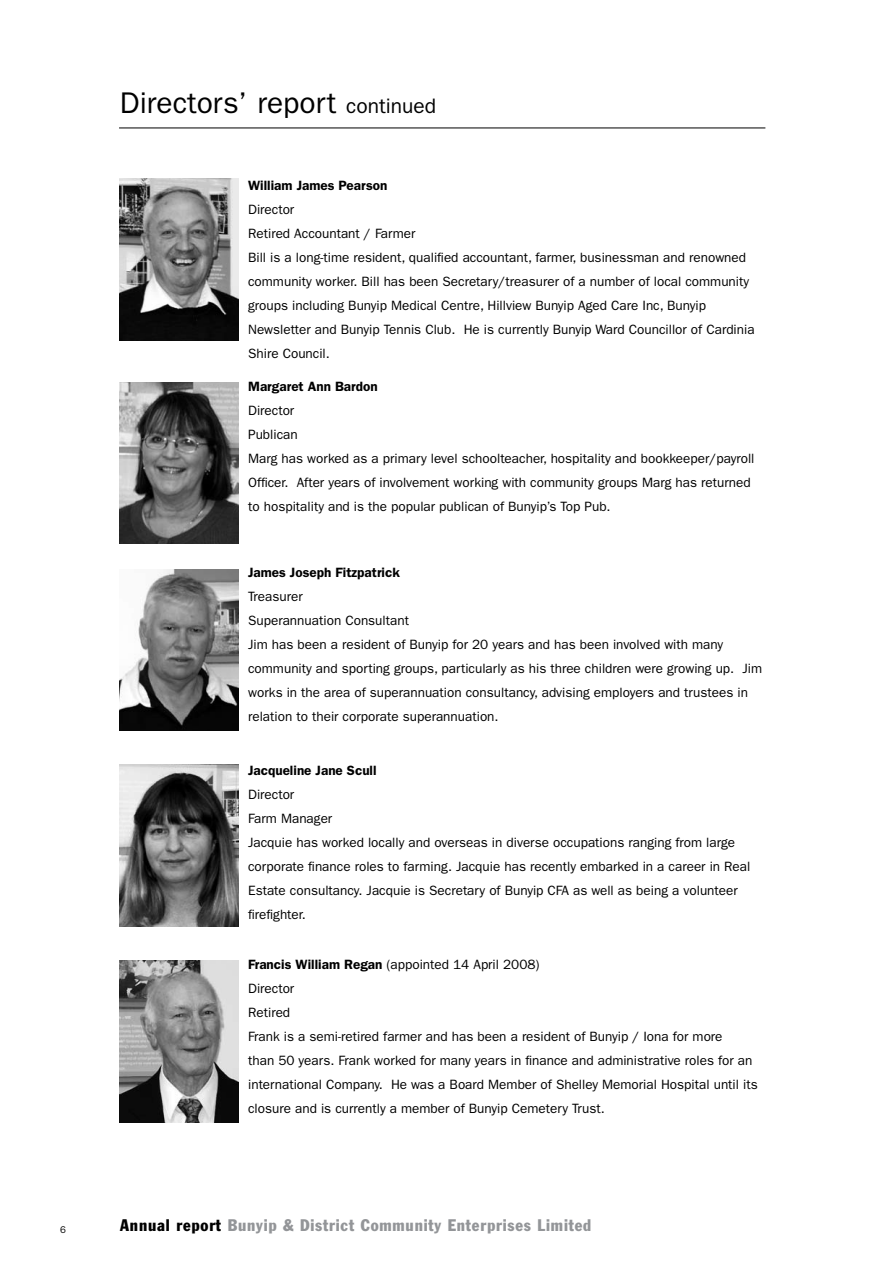
<style>
.page{position:relative;width:893px;height:1263px;background:#fff}
.page>*{position:absolute;margin:0;border:0;box-sizing:border-box;transform-origin:0 0}
.t1{font:30px "Franklin Gothic";color:#000}
.t2{font:condensed 16.5px "Franklin Gothic";letter-spacing:.05em;color:#939598}
.t3{font:13.5px/24px "Franklin Gothic";color:#000}
.t4{font:600 13.5px "Franklin Gothic";color:#000}
.t5{font:9.75px "Franklin Gothic";color:#000}
.s1{font-size:21px}
.s2{font-weight:600}
.s3{color:#000}
</style>
<div class="page">
<hr style="left:119px;top:128px;width:646px;height:1px;background:#000">
<img style="left:119px;top:179px;width:119px;height:161px">
<img style="left:119px;top:382px;width:119px;height:162px">
<img style="left:119px;top:569px;width:119px;height:162px">
<img style="left:119px;top:765px;width:119px;height:161px">
<img style="left:119px;top:960px;width:119px;height:162px">
<h1 class="t1" style="left:120px;top:86px;width:318px">Directors’ report <span class="s1">continued</span></h1>
<p class="t4" style="left:248px;top:178px;width:141px">William James Pearson</p>
<p class="t3" style="left:248px;top:198px;width:508px">Director<br>Retired Accountant / Farmer<br>Bill is a long-time resident, qualified accountant, farmer, businessman and renowned community worker. Bill has been Secretary/treasurer of a number of local community groups including Bunyip Medical Centre, Hillview Bunyip Aged Care Inc, Bunyip Newsletter and Bunyip Tennis Club. He is currently Bunyip Ward Councillor of Cardinia Shire Council.</p>
<p class="t4" style="left:248px;top:378px;width:131px">Margaret Ann Bardon</p>
<p class="t3" style="left:248px;top:398px;width:508px">Director<br>Publican<br>Marg has worked as a primary level schoolteacher, hospitality and bookkeeper/payroll Officer. After years of involvement working with community groups Marg has returned to hospitality and is the popular publican of Bunyip’s Top Pub.</p>
<p class="t4" style="left:248px;top:565px;width:153px">James Joseph Fitzpatrick</p>
<p class="t3" style="left:248px;top:585px;width:515px">Treasurer<br>Superannuation Consultant<br>Jim has been a resident of Bunyip for 20 years and has been involved with many community and sporting groups, particularly as his three children were growing up. Jim works in the area of superannuation consultancy, advising employers and trustees in relation to their corporate superannuation.</p>
<p class="t4" style="left:248px;top:762px;width:130px">Jacqueline Jane Scull</p>
<p class="t3" style="left:248px;top:783px;width:504px">Director<br>Farm Manager<br>Jacquie has worked locally and overseas in diverse occupations ranging from large corporate finance roles to farming. Jacquie has recently embarked in a career in Real Estate consultancy. Jacquie is Secretary of Bunyip CFA as well as being a volunteer firefighter.</p>
<p class="t3" style="left:248px;top:952px;width:511px"><span class="s2">Francis William Regan</span> (appointed 14 April 2008)<br>Director<br>Retired<br>Frank is a semi-retired farmer and has been a resident of Bunyip / Iona for more<br>than 50 years. Frank worked for many years in finance and administrative roles for an international Company. He was a Board Member of Shelley Memorial Hospital until its closure and is currently a member of Bunyip Cemetery Trust.</p>
<p class="t5" style="left:60px;top:1224px;width:7px">6</p>
<p class="t2" style="left:120px;top:1215px;width:473px"><span class="s3">Annual report</span> Bunyip &amp; District Community Enterprises Limited</p>
</div>
